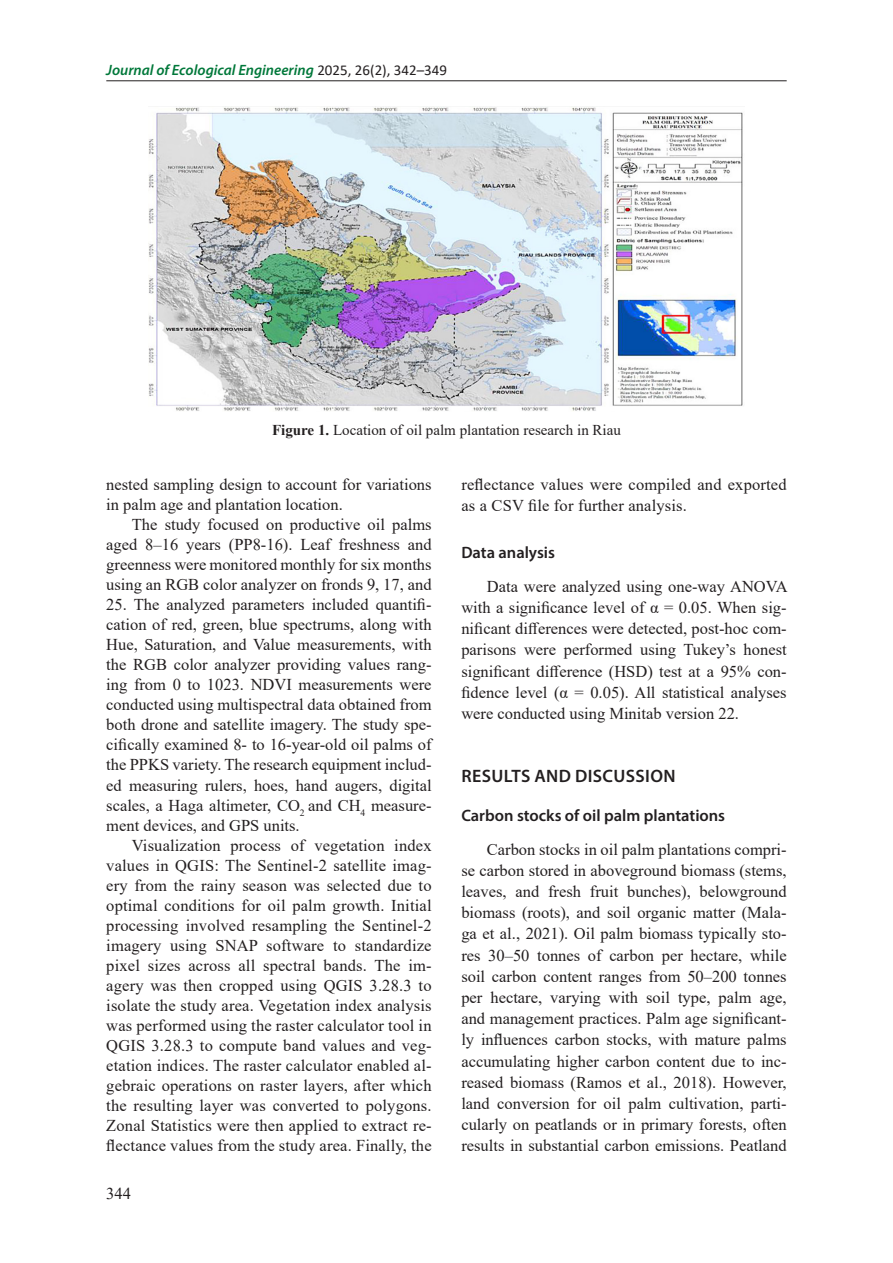
<style>
.page{position:relative;width:893px;height:1263px;background:#fff}
.page>*{position:absolute;margin:0;border:0;box-sizing:border-box;transform-origin:0 0}
.Heading_1{font:600 18px "Myriad Pro";letter-spacing:.02em;color:#231f20}
.Base_Text{font:16.5px/20.1px "Times New Roman";color:#231f20;text-align:justify}
.Heading_2_za_H1{font:600 16.5px "Myriad Pro";color:#231f20}
.Heading_2{font:600 16.5px "Myriad Pro";color:#231f20}
.Figure{font:15px "Times New Roman";color:#231f20}
.t1{font:italic 600 15px "Myriad Pro";color:#00783a}
.s1{font-family:"Calibri";font-weight:400;font-style:normal;color:#231f20}
.s2{font-weight:700}
</style>
<div class="page">
<hr style="left:106px;top:80px;width:681px;height:1px;background:#231f20">
<img style="left:148px;top:106px;width:595px;height:305px">
<p class="t1" style="left:106px;top:60px;width:342px">Journal of Ecological Engineering <span class="s1">2025, 26(2), 342–349</span></p>
<p class="Figure" style="left:272px;top:419px;width:350px"><span class="s2">Figure 1.</span> Location of oil palm plantation research in Riau</p>
<p class="Base_Text" style="left:106px;top:474px;width:327px">nested sampling design to account for variations in palm age and plantation location.</p>
<p class="Base_Text" style="left:106px;top:514px;width:327px;text-indent:26px">The study focused on productive oil palms aged 8–16 years (PP8-16). Leaf freshness and greenness were monitored monthly for six months using an RGB color analyzer on fronds 9, 17, and</p>
<p class="Base_Text" style="left:106px;top:594px;width:327px">25. The analyzed parameters included quantifi&shy;cation of red, green, blue spectrums, along with Hue, Saturation, and Value measurements, with the RGB color analyzer providing values rang&shy;ing from 0 to 1023. NDVI measurements were conducted using multispectral data obtained from both drone and satellite imagery. The study spe&shy;cifically examined 8- to 16-year-old oil palms of the PPKS variety. The research equipment includ&shy;ed measuring rulers, hoes, hand augers, digital scales, a Haga altimeter, CO<sub>2</sub> and CH<sub>4</sub> measure&shy;ment devices, and GPS units.</p>
<p class="Base_Text" style="left:106px;top:834px;width:327px;text-indent:26px">Visualization process of vegetation index values in QGIS: The Sentinel-2 satellite imag&shy;ery from the rainy season was selected due to optimal conditions for oil palm growth. Initial processing involved resampling the Sentinel-2 imagery using SNAP software to standardize pixel sizes across all spectral bands. The im&shy;agery was then cropped using QGIS 3.28.3 to isolate the study area. Vegetation index analysis was performed using the raster calculator tool in QGIS 3.28.3 to compute band values and veg&shy;etation indices. The raster calculator enabled al&shy;gebraic operations on raster layers, after which the resulting layer was converted to polygons.<br>Zonal Statistics were then applied to extract re&shy;flectance values from the study area. Finally, the</p>
<p class="Base_Text" style="left:106px;top:1183px;width:26px">344</p>
<p class="Base_Text" style="left:461px;top:473px;width:327px;line-height:21.1px">reflectance values were compiled and exported as a CSV file for further analysis.</p>
<p class="Heading_2" style="left:461px;top:542px;width:95px">Data analysis</p>
<p class="Base_Text" style="left:461px;top:575px;width:328px;line-height:21.1px;text-indent:26px">Data were analyzed using one-way ANOVA with a significance level of α = 0.05. When sig&shy;nificant differences were detected, post-hoc com&shy;parisons were performed using Tukey’s honest significant difference (HSD) test at a 95% con&shy;fidence level (α = 0.05). All statistical analyses were conducted using Minitab version 22.</p>
<p class="Heading_1" style="left:462px;top:765px;width:216px">RESULTS AND DISCUSSION</p>
<p class="Heading_2_za_H1" style="left:461px;top:804px;width:265px">Carbon stocks of oil palm plantations</p>
<p class="Base_Text" style="left:461px;top:838px;width:327px;line-height:21.1px;text-indent:26px">Carbon stocks in oil palm plantations compri&shy;se carbon stored in aboveground biomass (stems, leaves, and fresh fruit bunches), belowground biomass (roots), and soil organic matter (Mala&shy;ga et al., 2021). Oil palm biomass typically sto&shy;res 30–50 tonnes of carbon per hectare, while soil carbon content ranges from 50–200 tonnes per hectare, varying with soil type, palm age, and management practices. Palm age significant&shy;ly influences carbon stocks, with mature palms accumulating higher carbon content due to inc&shy;reased biomass (Ramos et al., 2018). However, land conversion for oil palm cultivation, parti&shy;cularly on peatlands or in primary forests, often results in substantial carbon emissions. Peatland</p>
</div>
